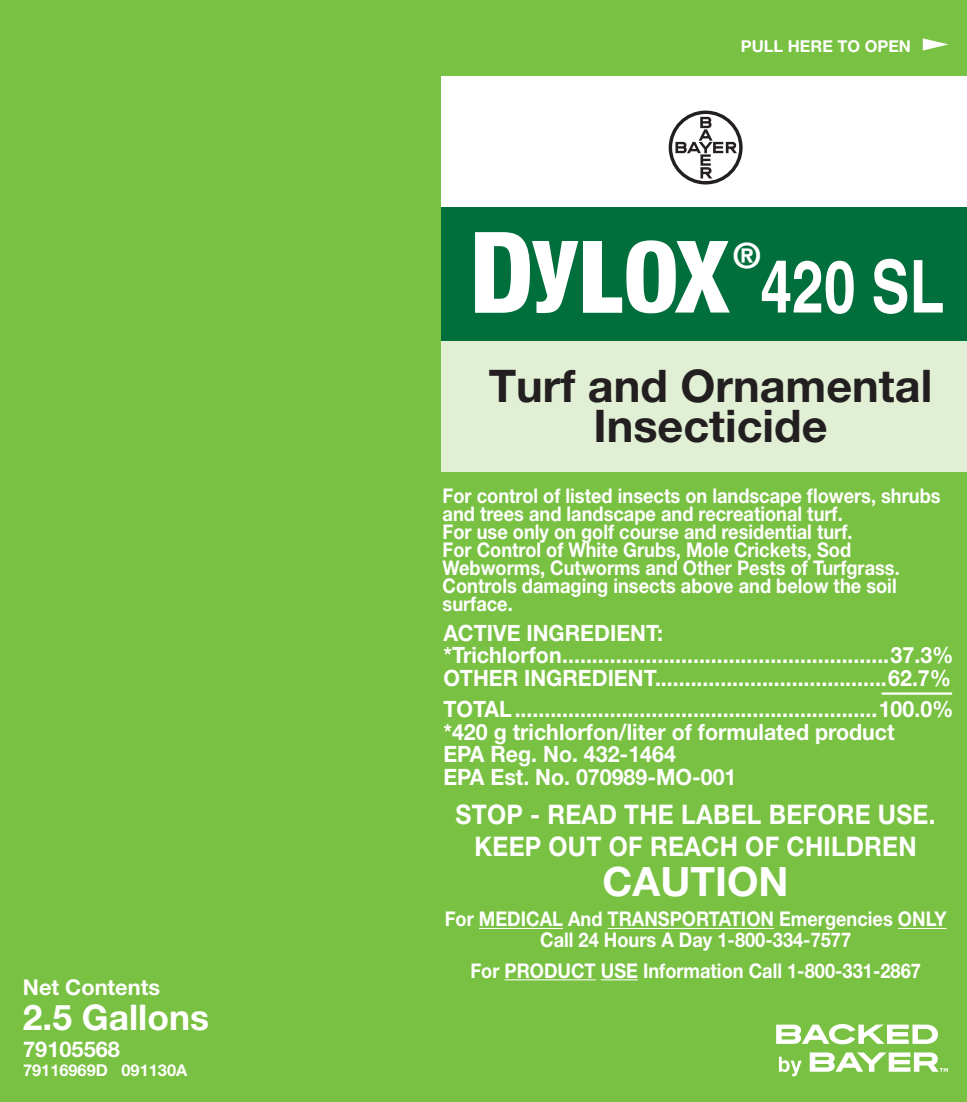
<style>
.page{position:relative;width:967px;height:1102px;background:#fff}
.page>*{position:absolute;margin:0;border:0;box-sizing:border-box;transform-origin:0 0}
.t1{font:700 72.9px "Helvetica";color:#fff;scale:.78 1}
.t2{font:700 45px/40.5px "Helvetica Neue";color:#231f20;text-align:center}
.t3{font:700 40.5px "Helvetica Neue";color:#fff}
.t4{font:700 35.32px "Helvetica Neue";color:#fff}
.t5{font:700 34.65px "Helvetica";color:#fff}
.t6{font:700 27px/31.5px "Helvetica Neue";letter-spacing:.01em;color:#fff;text-align:center;scale:.91 1}
.t7{font:700 22.5px/22.5px "Helvetica Neue";color:#fff;scale:.95 1}
.t8{font:700 21.82px "Helvetica Neue";color:#fff}
.t9{font:700 20.25px/18px "Helvetica Neue";color:#fff;text-align:center;scale:.9 1}
.t10{font:700 16.43px "Helvetica Neue";color:#fff}
</style>
<div class="page">
<div style="left:1px;top:0;width:965px;height:1102px;background:#79c142"></div>
<svg style="left:922px;top:38px;width:26px;height:12px"></svg>
<svg style="left:776px;top:1024px;width:161px;height:20px"></svg>
<svg style="left:809px;top:1052px;width:138px;height:19px"></svg>
<svg style="left:779px;top:1056px;width:22px;height:20px"></svg>
<div style="left:441px;top:206px;width:525px;height:137px;background:#006f3c"></div>
<div style="left:441px;top:76px;width:525px;height:131px;background:#fff"></div>
<div style="left:441px;top:341px;width:525px;height:131px;background:#e1efd4"></div>
<svg style="left:668px;top:111px;width:74px;height:73px"></svg>
<hr style="left:479px;top:928px;width:84px;height:1px;background:#fff">
<hr style="left:607px;top:928px;width:167px;height:1px;background:#fff">
<hr style="left:897px;top:928px;width:49px;height:1px;background:#fff">
<hr style="left:504px;top:979px;width:91px;height:1px;background:#fff">
<hr style="left:600px;top:979px;width:38px;height:1px;background:#fff">
<svg style="left:475px;top:232px;width:254px;height:81px"></svg>
<hr style="left:881px;top:692px;width:71px;height:2px;background:#fff">
<p class="t8" style="left:23px;top:979px;width:139px">Net Contents</p>
<h3 class="t4" style="left:23px;top:1004px;width:188px">2.5 Gallons</h3>
<p class="t8" style="left:23px;top:1041px;width:98px">79105568</p>
<p class="t10" style="left:23px;top:1064px;width:166px">79116969D 091130A</p>
<p class="t10" style="left:740px;top:40px;width:172px">PULL HERE TO OPEN</p>
<h3 class="t5" style="left:734px;top:243px;width:27px">®</h3>
<h1 class="t1" style="left:760px;top:260px;width:237px">420 SL</h1>
<h2 class="t2" style="left:488px;top:369px;width:445px">Turf and Ornamental<br>Insecticide</h2>
<p class="t9" style="left:442px;top:489px;width:555px;text-align:left">For control of listed insects on landscape flowers, shrubs and trees and landscape and recreational turf.<br>For use only on golf course and residential turf.<br>For Control of White Grubs, Mole Crickets, Sod Webworms, Cutworms and Other Pests of Turfgrass.<br>Controls damaging insects above and below the soil surface.</p>
<p class="t7" style="left:443px;top:623px;width:538px">ACTIVE INGREDIENT: *Trichlorfon.......................................................37.3%<br>OTHER INGREDIENT.......................................62.7%</p>
<p class="t7" style="left:443px;top:700px;width:538px">TOTAL.............................................................100.0% *420 g trichlorfon/liter of formulated product<br>EPA Reg. No. 432-1464<br>EPA Est. No. 070989-MO-001</p>
<h3 class="t6" style="left:455px;top:801px;width:529px">STOP - READ THE LABEL BEFORE USE.<br>KEEP OUT OF REACH OF CHILDREN</h3>
<h3 class="t3" style="left:602px;top:867px;width:187px">CAUTION</h3>
<p class="t9" style="left:445px;top:911px;width:559px;line-height:20.2px">For MEDICAL And TRANSPORTATION Emergencies ONLY<br>Call 24 Hours A Day 1-800-334-7577</p>
<p class="t9" style="left:470px;top:963px;width:502px">For PRODUCT USE Information Call 1-800-331-2867</p>
</div>
